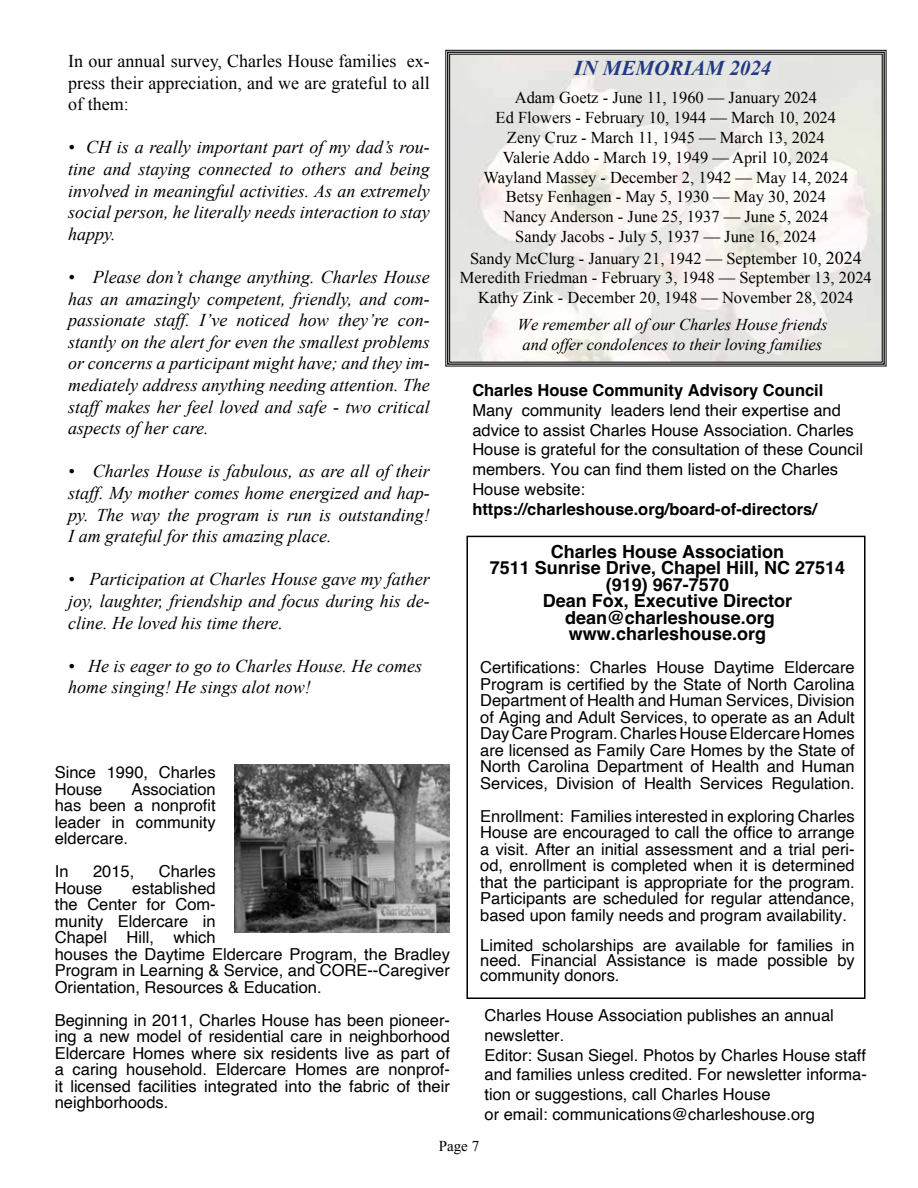
<style>
.page{position:relative;width:918px;height:1188px;background:#fff}
.page>*{position:absolute;margin:0;border:0;box-sizing:border-box;transform-origin:0 0}
.t1{font:italic 700 21px "Times New Roman";color:#223983}
.t2{font:italic 18px/21.6px "Times New Roman";color:#000;text-align:justify}
.t3{font:700 18px/16.5px "Helvetica";color:#000;text-align:center}
.t4{font:18px/21.6px "Times New Roman";color:#000;text-align:justify}
.t5{font:16.5px/16.5px "Helvetica";color:#000;text-align:justify}
.t6{font:16.5px/19.8px "Times New Roman";color:#000;text-align:center}
.t7{font:700 16.5px "Helvetica";color:#000}
.t8{font:italic 16.5px/19.8px "Times New Roman";color:#000;text-align:center}
.t9{font:15px "Times New Roman";color:#000}
.s1{font-size:18px}
</style>
<div class="page">
<svg style="left:445px;top:50px;width:442px;height:317px"></svg>
<div style="left:447px;top:52px;width:438px;height:313px;border:1px solid #000"></div>
<div style="left:466px;top:536px;width:400px;height:463px;border:2px solid #000"></div>
<img style="left:234px;top:764px;width:216px;height:168px">
<p class="t4" style="left:68px;top:50px;width:363px">In our annual survey, Charles House families ex&shy;press their appreciation, and we are grateful to all of them:</p>
<p class="t2" style="left:68px;top:136px;width:363px">• CH is a really important part of my dad’s rou&shy;tine and staying connected to others and being involved in meaningful activities. As an extremely social person, he literally needs interaction to stay happy.</p>
<p class="t2" style="left:68px;top:266px;width:363px">• Please don’t change anything. Charles House has an amazingly competent, friendly, and com&shy;passionate staff. I’ve noticed how they’re con&shy;stantly on the alert for even the smallest problems or concerns a participant might have; and they im&shy;mediately address anything needing attention. The staff makes her feel loved and safe - two critical aspects of her care.</p>
<p class="t2" style="left:68px;top:460px;width:363px">• Charles House is fabulous, as are all of their staff. My mother comes home energized and hap&shy;py. The way the program is run is outstanding!<br>I am grateful for this amazing place.</p>
<p class="t2" style="left:68px;top:568px;width:363px">• Participation at Charles House gave my father joy, laughter, friendship and focus during his de&shy;cline. He loved his time there.</p>
<p class="t2" style="left:68px;top:655px;width:355px">• He is eager to go to Charles House. He comes home singing! He sings alot now!</p>
<p class="t5" style="left:55px;top:765px;width:162px">Since 1990, Charles<br>House</p>
<p class="t5" style="left:55px;top:781px;width:162px;text-indent:77px">Association has been a nonprofit leader in community eldercare.</p>
<p class="t5" style="left:55px;top:864px;width:15px">In</p>
<p class="t5" style="left:93px;top:864px;width:43px">2015,</p>
<p class="t5" style="left:159px;top:864px;width:58px">Charles</p>
<p class="t5" style="left:55px;top:880px;width:49px">House</p>
<p class="t5" style="left:55px;top:880px;width:397px;text-align:left;text-indent:78px">established<br>the Center for Com-<br>munity Eldercare in<br>Chapel Hill, which<br>houses the Daytime Eldercare Program, the Bradley<br>Program in Learning &amp; Service, and CORE--Caregiver<br>Orientation, Resources &amp; Education.</p>
<p class="t5" style="left:55px;top:1012px;width:397px">Beginning in 2011, Charles House has been pioneer&shy;ing a new model of residential care in neighborhood Eldercare Homes where six residents live as part of a caring household. Eldercare Homes are nonprof&shy;it licensed facilities integrated into the fabric of their neighborhoods.</p>
<p class="t1" style="left:574px;top:53px;width:199px">IN MEMORIAM 2024</p>
<p class="t6" style="left:484px;top:88px;width:366px">Adam Goetz - June 11, 1960 — January 2024<br>Ed Flowers - February 10, 1944 — March 10, 2024<br>Zeny Cruz - March 11, 1945 — March 13, 2024<br>Valerie Addo - March 19, 1949 — April 10, 2024<br>Wayland Massey - December 2, 1942 — May 14, 2024<br>Betsy Fenhagen - May 5, 1930 — May 30, 2024<br>Nancy Anderson - June 25, 1937 — June 5, 2024<br>Sandy Jacobs - July 5, 1937 — June 16, 2024</p>
<p class="t6" style="left:460px;top:248px;width:413px">Sandy McClurg - January 21, 1942 — September 10, <span class="s1">2024<br></span>Meredith Friedman - February 3, 1948 — September 13, 2024<br>Kathy Zink - December 20, 1948 — November 28, 2024</p>
<p class="t8" style="left:517px;top:314px;width:312px">We remember all of our Charles House friends and offer condolences to their loving families</p>
<p class="t7" style="left:472px;top:380px;width:353px">Charles House Community Advisory Council</p>
<p class="t5" style="left:472px;top:401px;width:392px;line-height:19.8px;text-align:left">Many community leaders lend their expertise and advice to assist Charles House Association. Charles House is grateful for the consultation of these Council members. You can find them listed on the Charles House website:</p>
<p class="t7" style="left:472px;top:499px;width:346px">https://charleshouse.org/board-of-directors/</p>
<p class="t3" style="left:490px;top:545px;width:357px">Charles House Association<br>7511 Sunrise Drive, Chapel Hill, NC 27514 (919) 967-7570<br>Dean Fox, Executive Director dean@charleshouse.org www.charleshouse.org</p>
<p class="t5" style="left:480px;top:660px;width:376px">Certifications: Charles House Daytime Eldercare Program is certified by the State of North Carolina Department of Health and Human Services, Division of Aging and Adult Services, to operate as an Adult Day Care Program. Charles House Eldercare Homes are licensed as Family Care Homes by the State of North Carolina Department of Health and Human Services, Division of Health Services Regulation.</p>
<p class="t5" style="left:480px;top:808px;width:376px">Enrollment: Families interested in exploring Charles House are encouraged to call the office to arrange a visit. After an initial assessment and a trial peri&shy;od, enrollment is completed when it is determined that the participant is appropriate for the program.<br>Participants are scheduled for regular attendance, based upon family needs and program availability.</p>
<p class="t5" style="left:480px;top:938px;width:376px;line-height:15px">Limited scholarships are available for families in need. Financial Assistance is made possible by community donors.</p>
<p class="t5" style="left:485px;top:1006px;width:384px;line-height:19.8px;text-align:left">Charles House Association publishes an annual newsletter.<br>Editor: Susan Siegel. Photos by Charles House staff and families unless credited. For newsletter informa&shy;tion or suggestions, call Charles House<br>or email: communications@charleshouse.org</p>
<p class="t9" style="left:439px;top:1136px;width:42px">Page 7</p>
</div>
